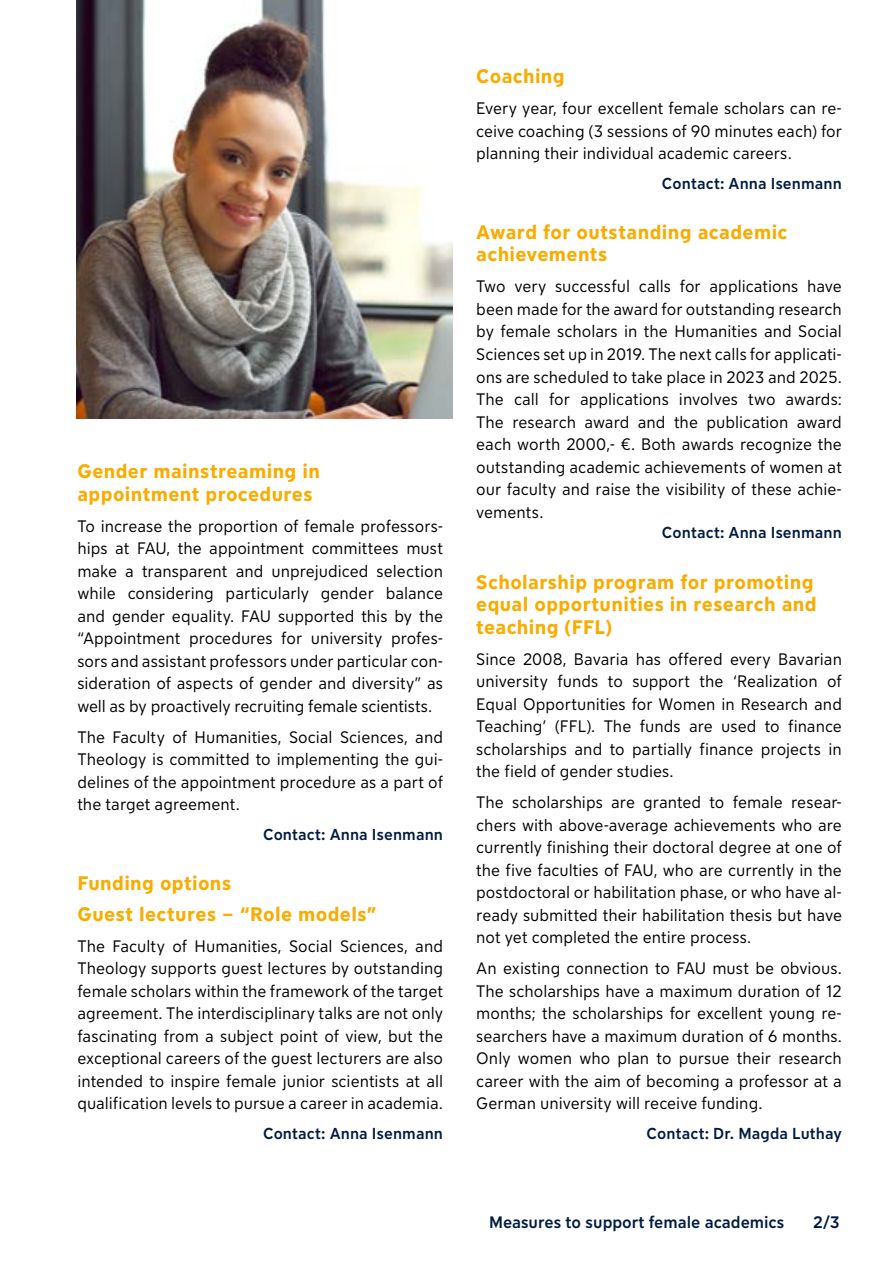
<style>
.page{position:relative;width:893px;height:1263px;background:#fff}
.page>*{position:absolute;margin:0;border:0;box-sizing:border-box;transform-origin:0 0}
.t1{font:700 19.5px/22.5px "FAU Sans";letter-spacing:.02em;color:#f9ac00}
.t2{font:16.5px/22.5px "FAU Sans";color:#000;text-align:justify}
.t3{font:500 16.5px "FAU Sans";color:#001c44}
.t4{font:500 15.75px "FAU Sans";letter-spacing:.01em;color:#001c44}
</style>
<div class="page">
<img style="left:77px;top:0;width:376px;height:419px">
<p class="t1" style="left:77px;top:459px;width:244px">Gender mainstreaming in appointment procedures</p>
<p class="t2" style="left:77px;top:513px;width:367px">To increase the proportion of female professors&shy;hips at FAU, the appointment committees must make a transparent and unprejudiced selection while considering particularly gender balance and gender equality. FAU supported this by the “Appointment procedures for university profes&shy;sors and assistant professors under particular con&shy;sideration of aspects of gender and diversity” as well as by proactively recruiting female scientists.</p>
<p class="t2" style="left:77px;top:725px;width:367px">The Faculty of Humanities, Social Sciences, and Theology is committed to implementing the gui&shy;delines of the appointment procedure as a part of the target agreement.</p>
<p class="t4" style="left:263px;top:822px;width:182px">Contact: Anna Isenmann</p>
<p class="t1" style="left:77px;top:866px;width:301px;line-height:31px">Funding options<br>Guest lectures – “Role models”</p>
<p class="t2" style="left:77px;top:934px;width:367px">The Faculty of Humanities, Social Sciences, and Theology supports guest lectures by outstanding female scholars within the framework of the target agreement. The interdisciplinary talks are not only fascinating from a subject point of view, but the exceptional careers of the guest lecturers are also intended to inspire female junior scientists at all qualification levels to pursue a career in academia.</p>
<p class="t4" style="left:263px;top:1121px;width:182px">Contact: Anna Isenmann</p>
<p class="t1" style="left:476px;top:64px;width:90px">Coaching</p>
<p class="t2" style="left:476px;top:96px;width:367px">Every year, four excellent female scholars can re&shy;ceive coaching (3 sessions of 90 minutes each) for planning their individual academic careers.</p>
<p class="t4" style="left:662px;top:172px;width:181px">Contact: Anna Isenmann</p>
<p class="t1" style="left:476px;top:220px;width:313px">Award for outstanding academic achievements</p>
<p class="t2" style="left:476px;top:274px;width:367px">Two very successful calls for applications have been made for the award for outstanding research by female scholars in the Humanities and Social Sciences set up in 2019. The next calls for applicati&shy;ons are scheduled to take place in 2023 and 2025.<br>The call for applications involves two awards:<br>The research award and the publication award each worth 2000,- €. Both awards recognize the outstanding academic achievements of women at our faculty and raise the visibility of these achie&shy;vements.</p>
<p class="t4" style="left:662px;top:521px;width:181px">Contact: Anna Isenmann</p>
<p class="t1" style="left:476px;top:569px;width:342px">Scholarship program for promoting equal opportunities in research and teaching (FFL)</p>
<p class="t2" style="left:476px;top:646px;width:367px">Since 2008, Bavaria has offered every Bavarian university funds to support the ‘Realization of Equal Opportunities for Women in Research and Teaching’ (FFL). The funds are used to finance scholarships and to partially finance projects in the field of gender studies.</p>
<p class="t2" style="left:476px;top:790px;width:367px">The scholarships are granted to female resear&shy;chers with above-average achievements who are currently finishing their doctoral degree at one of the five faculties of FAU, who are currently in the postdoctoral or habilitation phase, or who have al&shy;ready submitted their habilitation thesis but have not yet completed the entire process.</p>
<p class="t2" style="left:476px;top:956px;width:367px">An existing connection to FAU must be obvious.<br>The scholarships have a maximum duration of 12 months; the scholarships for excellent young re&shy;searchers have a maximum duration of 6 months.<br>Only women who plan to pursue their research career with the aim of becoming a professor at a German university will receive funding.</p>
<p class="t4" style="left:647px;top:1121px;width:197px">Contact: Dr. Magda Luthay</p>
<p class="t3" style="left:489px;top:1210px;width:297px">Measures to support female academics</p>
<p class="t3" style="left:813px;top:1210px;width:28px">2/3</p>
</div>
